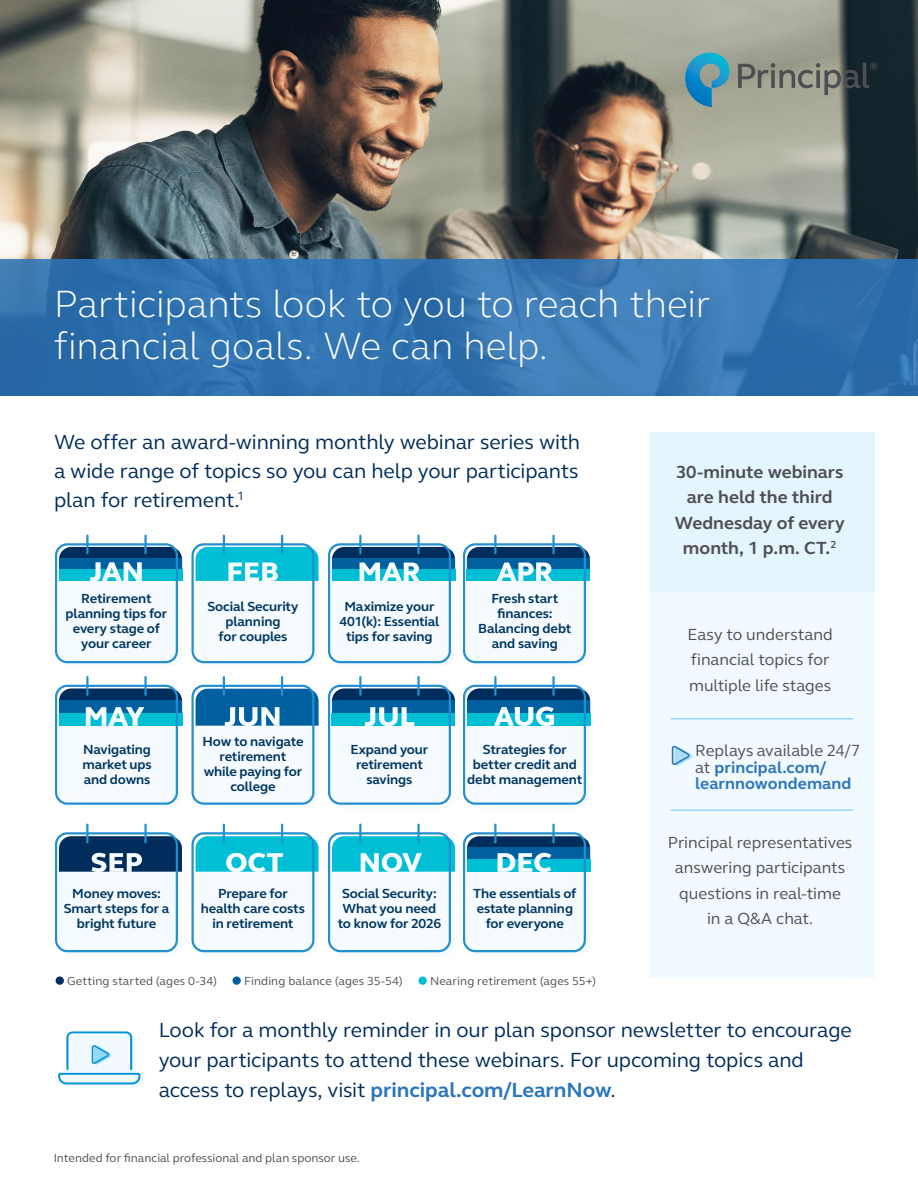
<style>
.page{position:relative;width:918px;height:1188px;background:#fff}
.page>*{position:absolute;margin:0;border:0;box-sizing:border-box;transform-origin:0 0}
.t1{font:300 39px/42px "FS Elliot Pro";color:#fff}
.t2{font:21px/29.4px "FS Elliot Pro";letter-spacing:-.005em;color:#002d5b;text-align:justify}
.t3{font:700 18px/25.5px "FS Elliot Pro";color:#4e4f53;text-align:center}
.t4{font:16.5px/25.5px "FS Elliot Pro";color:#4e4f53}
.t5{font:700 16.5px/16.5px "FS Elliot Pro";letter-spacing:.005em;color:#2b75bb}
.t6{font:700 13.5px/15px "FS Elliot Pro";letter-spacing:-.01em;color:#003660;text-align:center}
.t7{font:12px "FS Elliot Pro";letter-spacing:.005em;color:#4e4f53}
.s1{font-weight:400;color:#4e4f53}
.s2{font-weight:700;color:#2b75bb}
</style>
<div class="page">
<img style="left:0;top:0;width:918px;height:259px">
<div style="left:650px;top:592px;width:225px;height:385px;background:#f1fafe"></div>
<div style="left:650px;top:432px;width:225px;height:160px;background:#e4f5fd"></div>
<svg style="left:467px;top:836px;width:123px;height:120px"></svg>
<div style="left:59px;top:689px;width:123px;height:120px;background:#f5fbfe;border-radius:12px"></div>
<svg style="left:685px;top:53px;width:45px;height:54px;background:#529ab0"></svg>
<svg style="left:738px;top:63px;width:139px;height:32px;background:#71756e"></svg>
<svg style="left:59px;top:836px;width:123px;height:120px"></svg>
<svg style="left:196px;top:836px;width:123px;height:120px"></svg>
<svg style="left:332px;top:836px;width:123px;height:120px"></svg>
<div style="left:196px;top:688px;width:123px;height:120px;background:#f5fbfe;border-radius:12px"></div>
<div style="left:332px;top:689px;width:123px;height:120px;background:#f5fbfe;border-radius:12px"></div>
<div style="left:467px;top:689px;width:123px;height:120px;background:#f5fbfe;border-radius:12px"></div>
<svg style="left:196px;top:547px;width:123px;height:120px"></svg>
<svg style="left:332px;top:547px;width:123px;height:120px"></svg>
<svg style="left:467px;top:547px;width:123px;height:120px"></svg>
<svg style="left:55px;top:676px;width:127px;height:129px"></svg>
<svg style="left:463px;top:824px;width:127px;height:128px"></svg>
<svg style="left:191px;top:535px;width:128px;height:128px"></svg>
<svg style="left:59px;top:547px;width:123px;height:120px"></svg>
<div style="left:418px;top:976px;width:9px;height:9px;background:#00bed3;border-radius:50%"></div>
<div style="left:232px;top:976px;width:9px;height:9px;background:#005f9e;border-radius:50%"></div>
<div style="left:56px;top:976px;width:8px;height:9px;background:#002d5b;border-radius:50%"></div>
<svg style="left:0;top:259px;width:918px;height:136px;background:#3273af"></svg>
<svg style="left:55px;top:535px;width:127px;height:128px"></svg>
<svg style="left:463px;top:535px;width:127px;height:128px"></svg>
<svg style="left:328px;top:535px;width:127px;height:128px"></svg>
<svg style="left:328px;top:676px;width:127px;height:129px"></svg>
<svg style="left:672px;top:746px;width:20px;height:20px"></svg>
<svg style="left:463px;top:676px;width:127px;height:129px"></svg>
<svg style="left:55px;top:824px;width:127px;height:128px"></svg>
<svg style="left:191px;top:824px;width:128px;height:128px"></svg>
<svg style="left:328px;top:824px;width:127px;height:128px"></svg>
<svg style="left:191px;top:676px;width:128px;height:129px"></svg>
<hr style="left:671px;top:718px;width:182px;height:1px;background:#97d7f6">
<hr style="left:671px;top:809px;width:182px;height:2px;background:#97d7f6">
<svg style="left:58px;top:1031px;width:86px;height:56px"></svg>
<h1 class="t1" style="left:54px;top:281px;width:658px">Participants look to you to reach their financial goals. We can help.</h1>
<h2 class="t2" style="left:54px;top:426px;width:528px">We offer an award-winning monthly webinar series with a wide range of topics so you can help your participants plan for retirement.<sup>1</sup></h2>
<p class="t6" style="left:66px;top:591px;width:103px">Retirement planning tips for every stage of your career</p>
<p class="t6" style="left:82px;top:741px;width:71px;text-align:justify">Navigating market ups and downs</p>
<p class="t6" style="left:207px;top:598px;width:93px">Social Security planning<br>for couples</p>
<p class="t6" style="left:203px;top:734px;width:102px">How to navigate retirement while paying for college</p>
<p class="t6" style="left:340px;top:598px;width:101px">Maximize your<br>401(k): Essential tips for saving</p>
<p class="t6" style="left:478px;top:591px;width:95px">Fresh start finances:<br>Balancing debt and saving</p>
<p class="t6" style="left:351px;top:741px;width:79px">Expand your retirement savings</p>
<p class="t6" style="left:467px;top:741px;width:117px">Strategies for better credit and debt management</p>
<p class="t6" style="left:64px;top:886px;width:107px">Money moves:<br>Smart steps for a bright future</p>
<p class="t6" style="left:201px;top:886px;width:106px">Prepare for health care costs in retirement</p>
<p class="t6" style="left:338px;top:886px;width:105px">Social Security:<br>What you need to know for 2026</p>
<p class="t6" style="left:473px;top:886px;width:105px">The essentials of estate planning for everyone</p>
<p class="t7" style="left:67px;top:973px;width:151px">Getting started (ages 0-34)</p>
<p class="t7" style="left:244px;top:973px;width:160px">Finding balance (ages 35-54)</p>
<p class="t7" style="left:430px;top:973px;width:168px">Nearing retirement (ages 55+)</p>
<h3 class="t3" style="left:675px;top:459px;width:172px">30-minute webinars are held the third<br>Wednesday of every month, 1 p.m. CT.<sup>2</sup></h3>
<p class="t4" style="left:688px;top:621px;width:147px">Easy to understand financial topics for multiple life stages</p>
<p class="t5" style="left:695px;top:742px;width:167px"><span class="s1">Replays available 24/7 at</span> principal.com/ learnnowondemand</p>
<p class="t4" style="left:668px;top:829px;width:186px;text-align:center">Principal representatives answering participants questions in real-time<br>in a Q&amp;A chat.</p>
<h2 class="t2" style="left:159px;top:1015px;width:695px;line-height:30px;text-align:left">Look for a monthly reminder in our plan sponsor newsletter to encourage your participants to attend these webinars. For upcoming topics and access to replays, visit <span class="s2">principal.com/LearnNow</span>.</h2>
<p class="t7" style="left:54px;top:1149px;width:308px">Intended for financial professional and plan sponsor use.</p>
</div>
